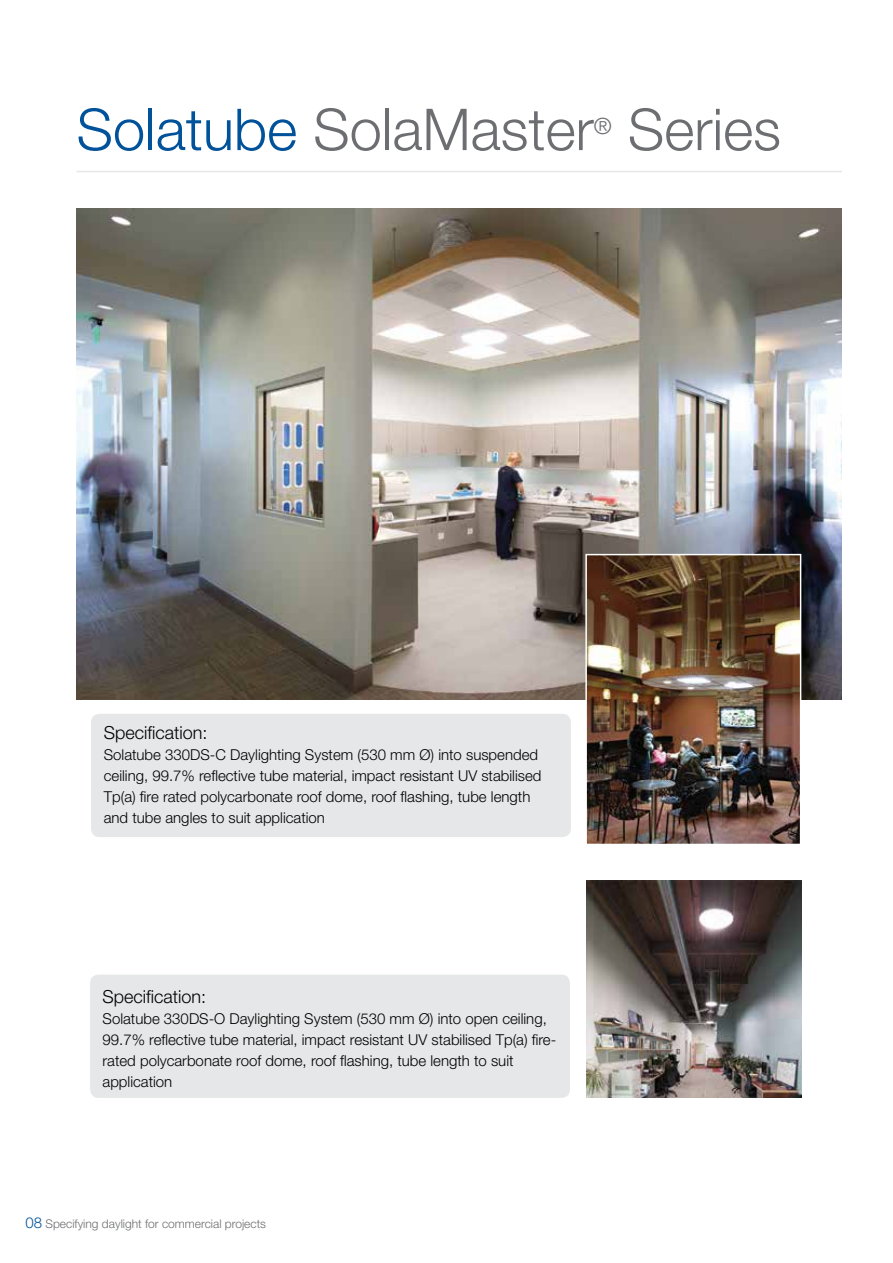
<style>
.page{position:relative;width:893px;height:1263px;background:#fff}
.page>*{position:absolute;margin:0;border:0;box-sizing:border-box;transform-origin:0 0}
.t1{font:300 57.75px "Helvetica Neue LT Std";color:#6d6e71}
.t2{font:300 22.5px "Helvetica Neue LT Std";color:#6d6e71}
.t3{font:300 18px "Helvetica Neue LT Std";color:#000}
.t4{font:300 15px/21px "Helvetica Neue LT Std";color:#000}
.t5{font:300 12px "Helvetica Neue LT Std";color:#6d6e71}
.s1{color:#00529a}
.s2{font-size:15px;color:#00529a}
</style>
<div class="page">
<hr style="left:77px;top:171px;width:765px;height:1px;background:#e6e7e8">
<img style="left:77px;top:208px;width:765px;height:491px">
<img style="left:587px;top:880px;width:214px;height:218px">
<img style="left:588px;top:557px;width:210px;height:285px">
<div style="left:585px;top:554px;width:216px;height:291px;border:2px solid #fff"></div>
<div style="left:91px;top:714px;width:480px;height:123px;background:#e6e7e8;border-radius:9px"></div>
<div style="left:90px;top:974px;width:480px;height:124px;background:#e6e7e8;border-radius:9px"></div>
<h1 class="t1" style="left:77px;top:94px;width:519px"><span class="s1">Solatube</span> SolaMaster</h1>
<h2 class="t2" style="left:594px;top:112px;width:19px">®</h2>
<h1 class="t1" style="left:628px;top:94px;width:155px">Series</h1>
<p class="t3" style="left:104px;top:722px;width:105px">Specification:</p>
<p class="t4" style="left:104px;top:744px;width:439px">Solatube 330DS-C Daylighting System (530 mm Ø) into suspended ceiling, 99.7% reflective tube material, impact resistant UV stabilised Tp(a) fire rated polycarbonate roof dome, roof flashing, tube length and tube angles to suit application</p>
<p class="t3" style="left:103px;top:985px;width:105px">Specification:</p>
<p class="t4" style="left:103px;top:1008px;width:455px">Solatube 330DS-O Daylighting System (530 mm Ø) into open ceiling, 99.7% reflective tube material, impact resistant UV stabilised Tp(a) fire&shy;rated polycarbonate roof dome, roof flashing, tube length to suit application</p>
<p class="t5" style="left:26px;top:1217px;width:242px"><span class="s2">08</span> Specifying daylight for commercial projects</p>
</div>
